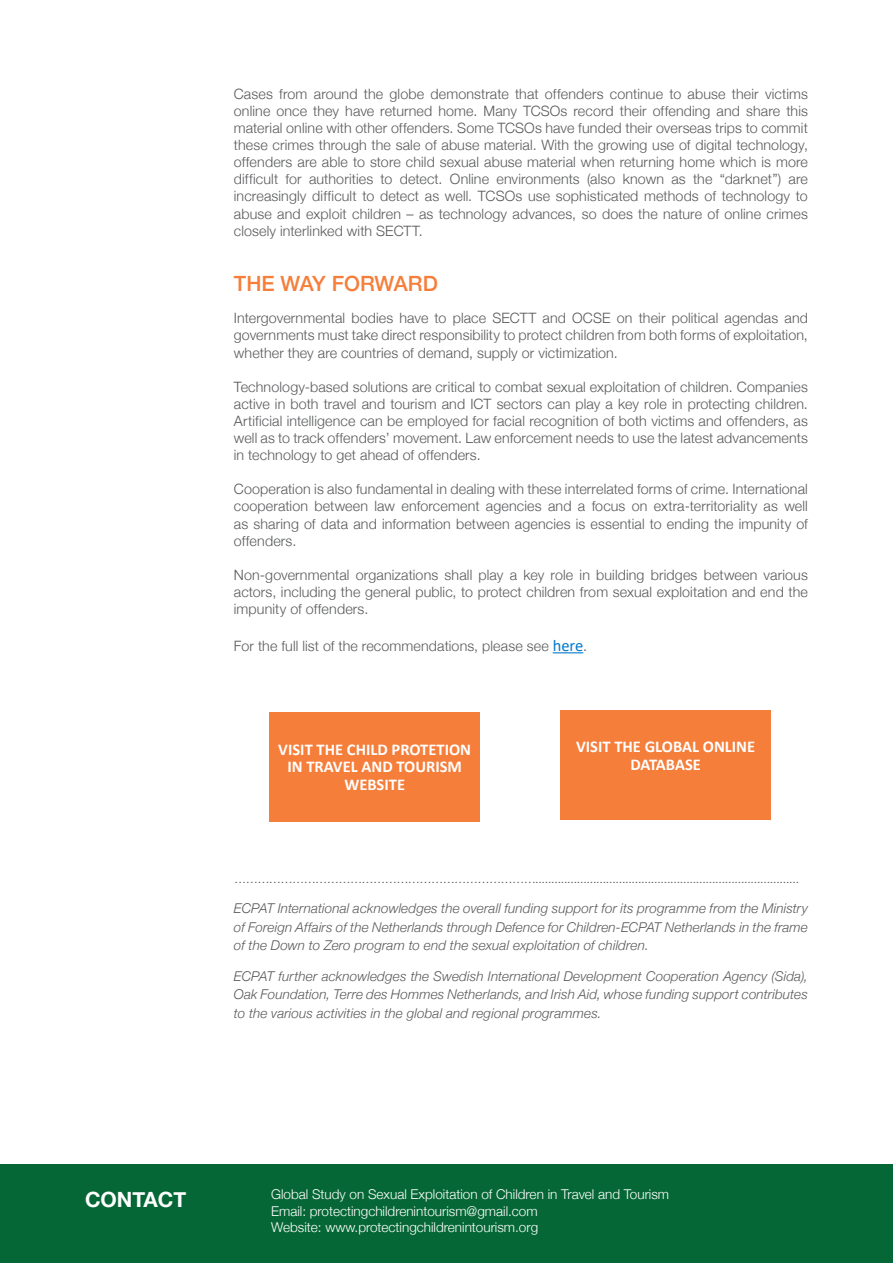
<style>
.page{position:relative;width:893px;height:1263px;background:#fff}
.page>*{position:absolute;margin:0;border:0;box-sizing:border-box;transform-origin:0 0}
.t1{font:500 21px "Helvetica Neue";color:#f57e3a}
.HEAD{font:700 21px "Helvetica Neue";color:#fff}
.t2{font:700 16.5px/17.9px "Calibri";color:#fff;text-align:center}
.t3{font:300 14.25px/17.1px "Helvetica Neue";letter-spacing:.01em;color:#58595b;text-align:justify}
.t4{font:italic 300 13.5px/18.5px "Helvetica Neue";letter-spacing:.01em;color:#58595b;text-align:justify}
.BODY{font:300 13.5px/16.5px "Helvetica Neue";color:#fff}
.t5{font:italic 12px "Arial";color:#58595b}
.s1{font-family:"Calibri";font-weight:400;font-size:16.5px;color:#0077ca}
</style>
<div class="page">
<div style="left:0;top:1165px;width:893px;height:98px;background:#056735"></div>
<hr style="left:553px;top:652px;width:30px;height:1px;background:#0077ca">
<div style="left:269px;top:712px;width:211px;height:109px;background:#f57e3a"></div>
<div style="left:560px;top:710px;width:211px;height:109px;background:#f57e3a"></div>
<p class="t3" style="left:234px;top:84px;width:576px">Cases from around the globe demonstrate that offenders continue to abuse their victims online once they have returned home. Many TCSOs record their offending and share this material online with other offenders. Some TCSOs have funded their overseas trips to commit these crimes through the sale of abuse material. With the growing use of digital technology, offenders are able to store child sexual abuse material when returning home which is more difficult for authorities to detect. Online environments (also known as the “darknet”) are increasingly difficult to detect as well. TCSOs use sophisticated methods of technology to abuse and exploit children – as technology advances, so does the nature of online crimes closely interlinked with SECTT.</p>
<p class="t1" style="left:234px;top:266px;width:205px">THE WAY FORWARD</p>
<p class="t3" style="left:234px;top:309px;width:576px">Intergovernmental bodies have to place SECTT and OCSE on their political agendas and governments must take direct responsibility to protect children from both forms of exploitation, whether they are countries of demand, supply or victimization.</p>
<p class="t3" style="left:234px;top:377px;width:576px">Technology-based solutions are critical to combat sexual exploitation of children. Companies active in both travel and tourism and ICT sectors can play a key role in protecting children.<br>Artificial intelligence can be employed for facial recognition of both victims and offenders, as well as to track offenders’ movement. Law enforcement needs to use the latest advancements in technology to get ahead of offenders.</p>
<p class="t3" style="left:234px;top:480px;width:576px">Cooperation is also fundamental in dealing with these interrelated forms of crime. International cooperation between law enforcement agencies and a focus on extra-territoriality as well as sharing of data and information between agencies is essential to ending the impunity of offenders.</p>
<p class="t3" style="left:234px;top:565px;width:576px">Non-governmental organizations shall play a key role in building bridges between various actors, including the general public, to protect children from sexual exploitation and end the impunity of offenders.</p>
<p class="t3" style="left:234px;top:636px;width:355px">For the full list of the recommendations, please see <span class="s1">here</span>.</p>
<p class="t2" style="left:278px;top:740px;width:194px">VISIT THE CHILD PROTETION<br>IN TRAVEL AND TOURISM<br>WEBSITE</p>
<p class="t2" style="left:576px;top:738px;width:181px">VISIT THE GLOBAL ONLINE<br>DATABASE</p>
<p class="t5" style="left:234px;top:871px;width:567px">……………………………………………………………………..................................................................................</p>
<p class="t4" style="left:234px;top:899px;width:576px">ECPAT International acknowledges the overall funding support for its programme from the Ministry of Foreign Affairs of the Netherlands through Defence for Children-ECPAT Netherlands in the frame of the Down to Zero program to end the sexual exploitation of children.</p>
<p class="t4" style="left:234px;top:966px;width:576px">ECPAT further acknowledges the Swedish International Development Cooperation Agency (Sida), Oak Foundation, Terre des Hommes Netherlands, and Irish Aid, whose funding support contributes to the various activities in the global and regional programmes.</p>
<p class="HEAD" style="left:85px;top:1183px;width:103px">CONTACT</p>
<p class="BODY" style="left:271px;top:1185px;width:400px">Global Study on Sexual Exploitation of Children in Travel and Tourism<br>Email: protectingchildrenintourism@gmail.com<br>Website: www.protectingchildrenintourism.org</p>
</div>
